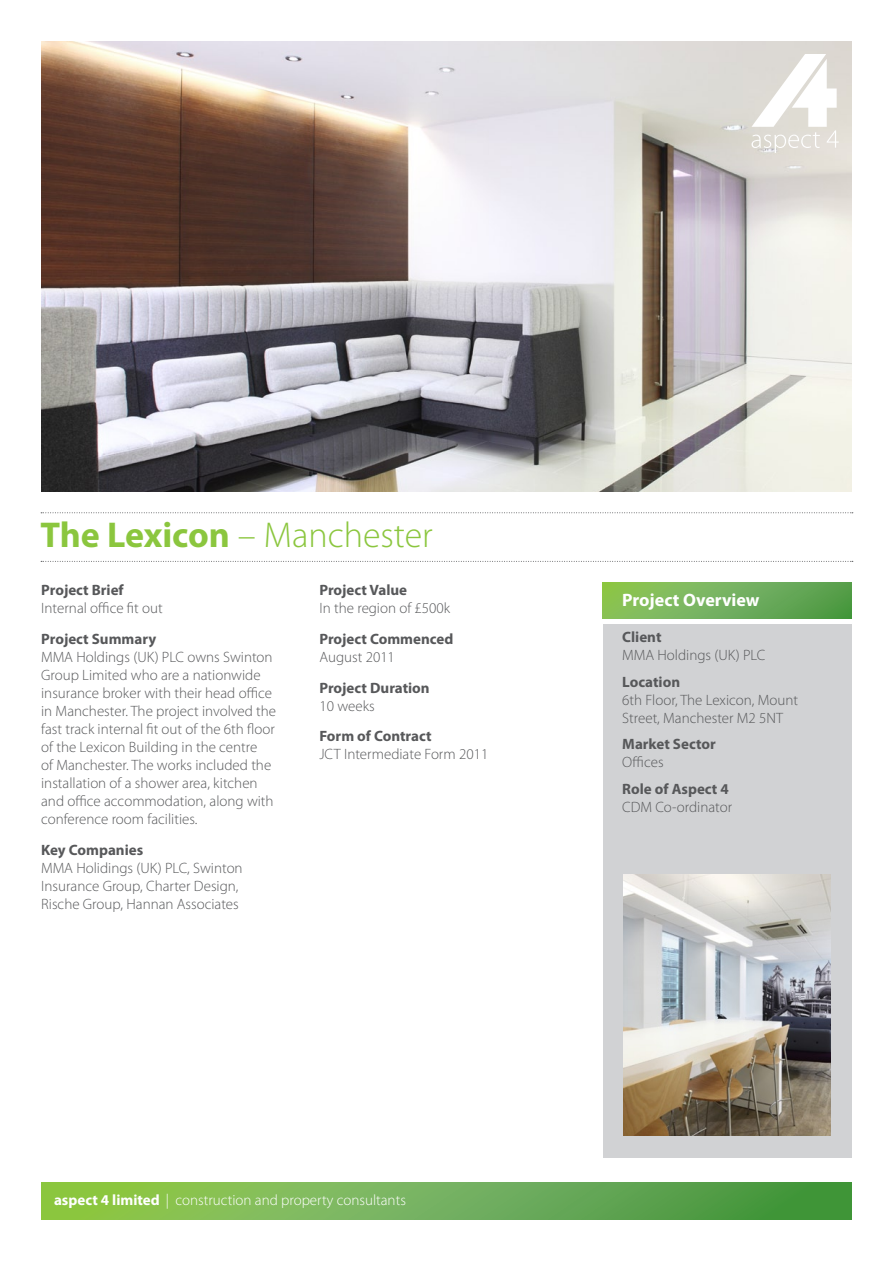
<style>
.page{position:relative;width:893px;height:1263px;background:#fff}
.page>*{position:absolute;margin:0;border:0;box-sizing:border-box;transform-origin:0 0}
.t1{font:300 36px "Myriad Pro";color:#8bc63e}
.t2{font:700 18px "Myriad Pro";color:#fff}
.t3{font:300 15px/18px "Myriad Pro";color:#57585a}
.t4{font:700 15px "Myriad Pro";color:#57585a}
.t5{font:300 15px "Myriad Pro";color:#fff}
.s1{font-weight:700}
</style>
<div class="page">
<img style="left:41px;top:41px;width:810px;height:451px">
<div style="left:603px;top:624px;width:249px;height:533px;background:#d1d2d4"></div>
<svg style="left:41px;top:1182px;width:811px;height:37px;background:#6eaf50"></svg>
<svg style="left:41px;top:512px;width:812px;height:1px"></svg>
<svg style="left:41px;top:561px;width:812px;height:1px"></svg>
<img style="left:624px;top:874px;width:206px;height:261px">
<svg style="left:602px;top:583px;width:250px;height:35px;background:#71b057"></svg>
<svg style="left:751px;top:54px;width:88px;height:99px"></svg>
<h1 class="t1" style="left:40px;top:513px;width:394px"><span class="s1">The Lexicon</span> – Manchester</h1>
<p class="t4" style="left:41px;top:580px;width:84px">Project Brief</p>
<p class="t3" style="left:41px;top:599px;width:123px">Internal office fit out</p>
<p class="t4" style="left:41px;top:629px;width:117px">Project Summary</p>
<p class="t3" style="left:41px;top:648px;width:237px">MMA Holdings (UK) PLC owns Swinton Group Limited who are a nationwide insurance broker with their head office in Manchester. The project involved the fast track internal fit out of the 6th floor of the Lexicon Building in the centre<br>of Manchester. The works included the installation of a shower area, kitchen and office accommodation, along with conference room facilities.</p>
<p class="t4" style="left:41px;top:840px;width:104px">Key Companies</p>
<p class="t3" style="left:41px;top:858px;width:203px">MMA Holidings (UK) PLC, Swinton<br>Insurance Group, Charter Design,<br>Rische Group, Hannan Associates</p>
<p class="t4" style="left:319px;top:580px;width:89px">Project Value</p>
<p class="t3" style="left:319px;top:599px;width:132px">In the region of £500k</p>
<p class="t4" style="left:319px;top:629px;width:135px">Project Commenced</p>
<p class="t3" style="left:319px;top:648px;width:77px">August 2011</p>
<p class="t4" style="left:319px;top:678px;width:112px">Project Duration</p>
<p class="t3" style="left:319px;top:696px;width:57px">10 weeks</p>
<p class="t4" style="left:319px;top:726px;width:114px">Form of Contract</p>
<p class="t3" style="left:319px;top:745px;width:170px">JCT Intermediate Form 2011</p>
<p class="t5" style="left:54px;top:1191px;width:353px"><span class="s1">aspect 4 limited</span> | construction and property consultants</p>
<p class="t2" style="left:622px;top:588px;width:139px">Project Overview</p>
<p class="t4" style="left:622px;top:627px;width:41px">Client</p>
<p class="t3" style="left:622px;top:646px;width:144px">MMA Holdings (UK) PLC</p>
<p class="t4" style="left:622px;top:672px;width:59px">Location</p>
<p class="t3" style="left:622px;top:691px;width:177px">6th Floor, The Lexicon, Mount<br>Street, Manchester M2 5NT</p>
<p class="t4" style="left:622px;top:734px;width:95px">Market Sector</p>
<p class="t3" style="left:622px;top:753px;width:43px">Offices</p>
<p class="t4" style="left:622px;top:779px;width:108px">Role of Aspect 4</p>
<p class="t3" style="left:622px;top:798px;width:111px">CDM Co-ordinator</p>
</div>
